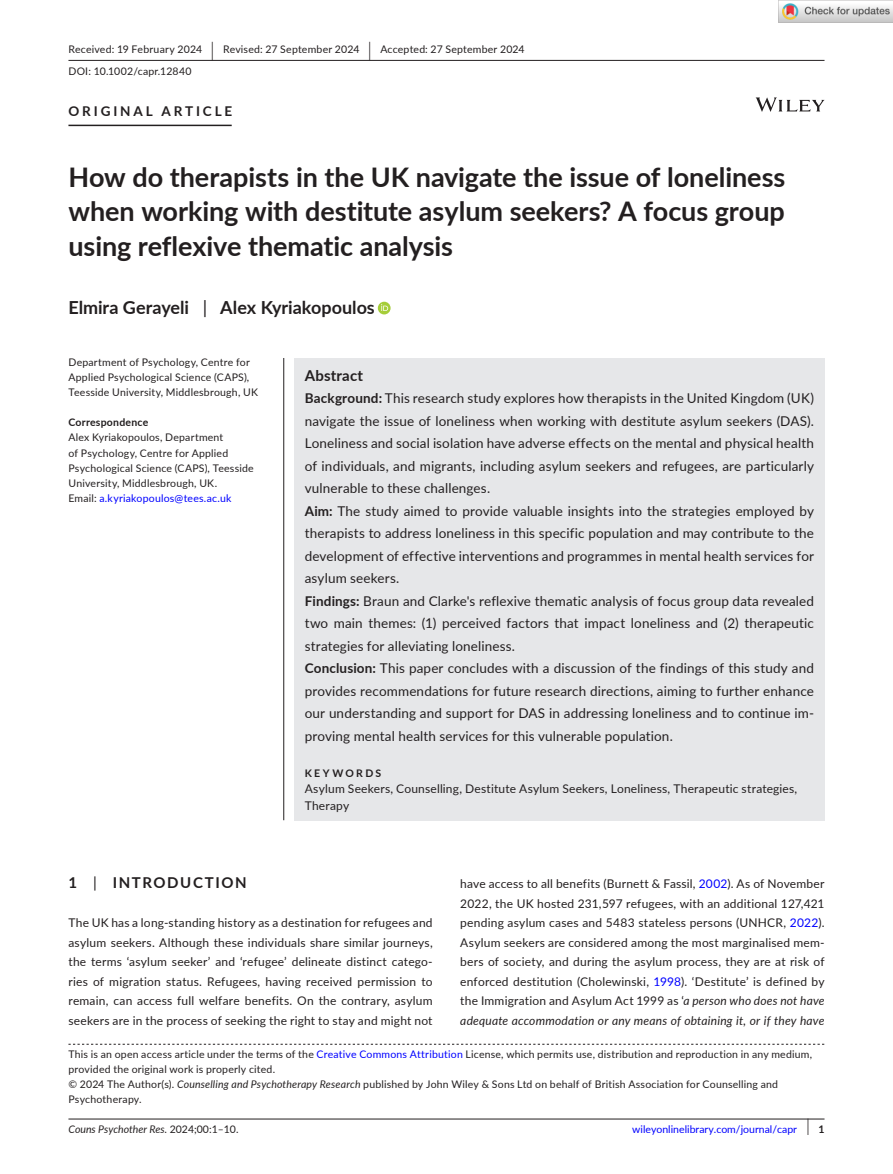
<style>
.page{position:relative;width:893px;height:1174px;background:#fff}
.page>*{position:absolute;margin:0;border:0;box-sizing:border-box;transform-origin:0 0}
.t1{font:700 27px/34.5px "Lato";color:#231f20;text-align:justify}
.t2{font:700 18px "Lato";color:#231f20}
.t3{font:700 15px "Lato";letter-spacing:.1em;color:#231f20}
.t4{font:700 15px "Lato";letter-spacing:.015em;color:#231f20}
.t5{font:13.5px/22.5px "Lato";letter-spacing:.01em;color:#231f20}
.t6{font:700 13.5px "Lato";letter-spacing:.215em;color:#231f20}
.t7{font:12px/19.5px "Lato";letter-spacing:.015em;color:#231f20;text-align:justify}
.t8{font:10.5px/15px "Lato";letter-spacing:.02em;color:#231f20}
.t9{font:10.5px "Lato";color:#00f}
.t10{font:italic 10.5px "Lato";color:#231f20}
.t11{font:700 10.5px "Lato";letter-spacing:.02em;color:#231f20}
.t12{font:700 10.5px "Lato";letter-spacing:.22em;color:#231f20}
.s1{font-size:19.65px}
.s2{font-weight:400}
.s3{color:#00f}
.s4{font-weight:700}
.s5{font-style:italic}
.s6{font-style:normal}
.s7{font-size:17.4px;color:#231f20}
.s8{font-weight:700;color:#231f20}
</style>
<div class="page">
<hr style="left:68px;top:1118px;width:756px;height:1px;background:#231f20">
<svg style="left:756px;top:97px;width:68px;height:15px"></svg>
<hr style="left:68px;top:60px;width:756px;height:1px;background:#231f20">
<hr style="left:68px;top:125px;width:164px;height:1px;background:#231f20">
<div style="left:378px;top:302px;width:13px;height:12px;background:#a5cd39;border-radius:50%"></div>
<svg style="left:381px;top:304px;width:7px;height:7px"></svg>
<svg style="left:68px;top:1043px;width:756px;height:1px"></svg>
<div style="left:294px;top:358px;width:530px;height:462px;background:#e6e7e9"></div>
<hr style="left:283px;top:358px;width:1px;height:462px;background:#231f20">
<img style="left:779px;top:0;width:114px;height:23px">
<p class="t8" style="left:68px;top:38px;width:458px;line-height:21.8px">Received: 19 February 2024 <span class="s1">|</span> Revised: 27 September 2024 <span class="s1">|</span> Accepted: 27 September 2024<br>DOI: 10.1002/capr.12840</p>
<p class="t6" style="left:68px;top:101px;width:165px">ORIGINAL ARTICLE</p>
<h1 class="t1" style="left:68px;top:159px;width:718px">How do therapists in the UK navigate the issue of loneliness when working with destitute asylum seekers? A focus group using reflexive thematic analysis</h1>
<h2 class="t2" style="left:68px;top:295px;width:308px">Elmira Gerayeli <span class="s2">|</span> Alex Kyriakopoulos</h2>
<p class="t8" style="left:68px;top:355px;width:191px">Department of Psychology, Centre for<br>Applied Psychological Science (CAPS),<br>Teesside University, Middlesbrough, UK</p>
<p class="t11" style="left:68px;top:415px;width:81px">Correspondence</p>
<p class="t8" style="left:68px;top:430px;width:187px">Alex Kyriakopoulos, Department<br>of Psychology, Centre for Applied Psychological Science (CAPS), Teesside University, Middlesbrough, UK.<br>Email: <span class="s3">a.kyriakopoulos@tees.ac.uk</span></p>
<p class="t4" style="left:305px;top:364px;width:60px">Abstract</p>
<p class="t5" style="left:305px;top:386px;width:511px"><span class="s4">Background:</span> This research study explores how therapists in the United Kingdom (UK) navigate the issue of loneliness when working with destitute asylum seekers (DAS).<br>Loneliness and social isolation have adverse effects on the mental and physical health of individuals, and migrants, including asylum seekers and refugees, are particularly vulnerable to these challenges.<br><span class="s4">Aim:</span> The study aimed to provide valuable insights into the strategies employed by therapists to address loneliness in this specific population and may contribute to the development of effective interventions and programmes in mental health services for asylum seekers.<br><span class="s4">Findings:</span> Braun and Clarke's reflexive thematic analysis of focus group data revealed two main themes: (1) perceived factors that impact loneliness and (2) therapeutic strategies for alleviating loneliness.<br><span class="s4">Conclusion:</span> This paper concludes with a discussion of the findings of this study and provides recommendations for future research directions, aiming to further enhance our understanding and support for DAS in addressing loneliness and to continue im&shy;proving mental health services for this vulnerable population.</p>
<p class="t12" style="left:305px;top:765px;width:78px">KEYWORDS</p>
<p class="t7" style="left:305px;top:780px;width:494px;line-height:16.5px">Asylum Seekers, Counselling, Destitute Asylum Seekers, Loneliness, Therapeutic strategies,<br>Therapy</p>
<p class="t3" style="left:68px;top:872px;width:180px">1 <span class="s2">|</span> INTRODUCTION</p>
<p class="t7" style="left:68px;top:912px;width:366px">The UK has a long-standing history as a destination for refugees and asylum seekers. Although these individuals share similar journeys, the terms ‘asylum seeker’ and ‘refugee’ delineate distinct catego&shy;ries of migration status. Refugees, having received permission to remain, can access full welfare benefits. On the contrary, asylum seekers are in the process of seeking the right to stay and might not</p>
<p class="t7" style="left:460px;top:873px;width:366px">have access to all benefits (Burnett &amp; Fassil, <span class="s3">2002</span>). As of November 2022, the UK hosted 231,597 refugees, with an additional 127,421 pending asylum cases and 5483 stateless persons (UNHCR, <span class="s3">2022</span>).<br>Asylum seekers are considered among the most marginalised mem&shy;bers of society, and during the asylum process, they are at risk of enforced destitution (Cholewinski, <span class="s3">1998</span>). ‘Destitute’ is defined by the Immigration and Asylum Act 1999 as ‘<span class="s5">a person who does not have adequate accommodation or any means of obtaining it, or if they have</span></p>
<p class="t8" style="left:68px;top:1046px;width:745px">This is an open access article under the terms of the <span class="s3">Creative Commons Attribution</span> License, which permits use, distribution and reproduction in any medium, provided the original work is properly cited.<br>© 2024 The Author(s). <span class="s5">Counselling and Psychotherapy Research</span> published by John Wiley &amp; Sons Ltd on behalf of British Association for Counselling and Psychotherapy.</p>
<p class="t10" style="left:68px;top:1121px;width:172px">Couns Psychother Res. <span class="s6">2024;00:1–10.</span></p>
<p class="t9" style="left:632px;top:1121px;width:194px">wileyonlinelibrary.com/journal/capr <span class="s7">|</span> <span class="s8">1</span></p>
</div>
